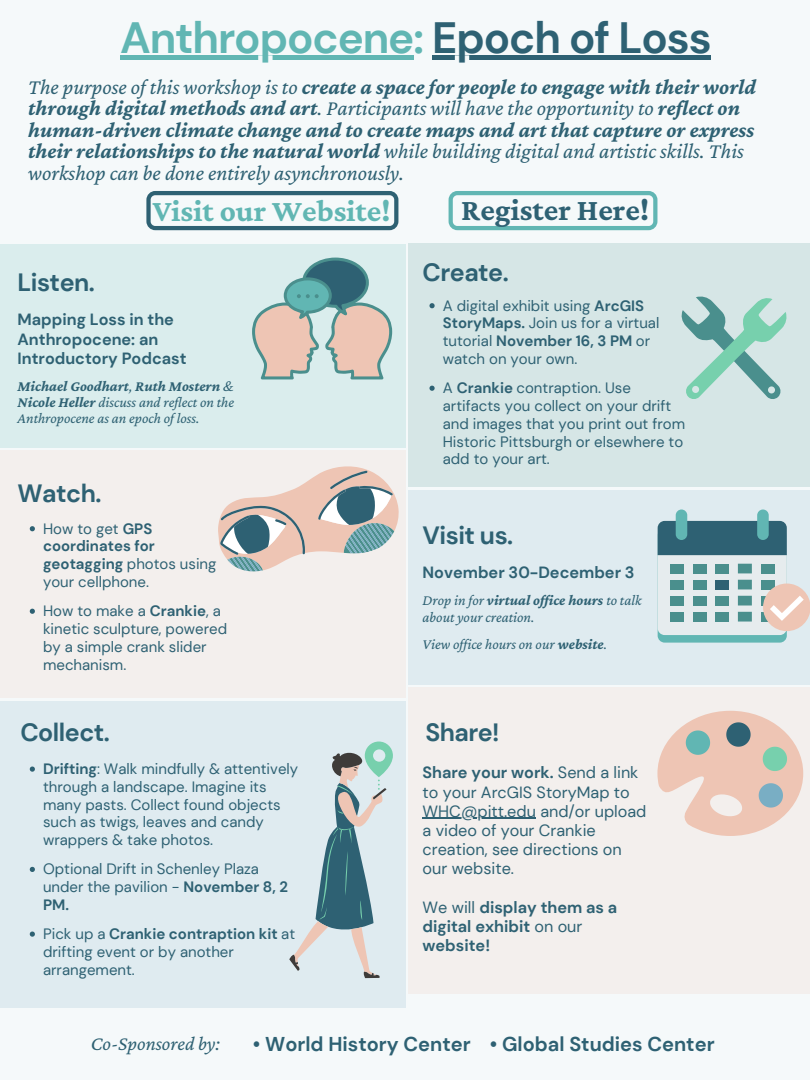
<style>
.page{position:relative;width:810px;height:1080px;background:#f5f9fa}
.page>*{position:absolute;margin:0;border:0;box-sizing:border-box;transform-origin:0 0}
.t1{font:700 43.75px "DM Sans";letter-spacing:-.025em;color:#61b6b3}
.t2{font:700 31.25px "Crimson Pro";color:#61b6b3}
.t3{font:700 31.25px "Crimson Pro";color:#2e6173}
.t4{font:700 25px "DM Sans";letter-spacing:-.02em;color:#2e6173}
.t5{font:italic 700 21.88px/21.6px "Crimson Pro";color:#2e6173}
.t6{font:700 20px "DM Sans";color:#2e6173}
.t7{font:italic 20px "Crimson Pro";color:#2e6173}
.t8{font:16.25px/19.2px "DM Sans";color:#2e6173}
.t9{font:700 16.25px/19.2px "DM Sans";color:#2e6173}
.t10{font:15px/17.8px "DM Sans";color:#2e6173}
.t11{font:italic 15px/16.4px "Crimson Pro";color:#2e6173;text-align:justify}
.s1{color:#2e6173}
.s2{font-weight:400}
.s3{font-weight:700}
</style>
<div class="page">
<div style="left:0;top:451px;width:405px;height:247px;background:#f3efed"></div>
<svg style="left:30px;top:526px;width:5px;height:5px"></svg>
<svg style="left:30px;top:609px;width:5px;height:5px"></svg>
<div style="left:408px;top:244px;width:402px;height:243px;background:#d6e6e6"></div>
<div style="left:408px;top:490px;width:402px;height:194px;background:#dfebf0"></div>
<div style="left:0;top:701px;width:405px;height:306px;background:#dfebf0"></div>
<div style="left:408px;top:687px;width:402px;height:307px;background:#f3efed"></div>
<div style="left:0;top:244px;width:405px;height:204px;background:#daeded"></div>
<svg style="left:252px;top:258px;width:141px;height:121px"></svg>
<svg style="left:218px;top:451px;width:188px;height:137px"></svg>
<svg style="left:30px;top:767px;width:5px;height:5px"></svg>
<svg style="left:30px;top:867px;width:5px;height:5px"></svg>
<svg style="left:30px;top:932px;width:5px;height:5px"></svg>
<svg style="left:289px;top:742px;width:104px;height:236px"></svg>
<svg style="left:429px;top:303px;width:6px;height:5px"></svg>
<svg style="left:429px;top:386px;width:6px;height:5px"></svg>
<svg style="left:681px;top:296px;width:106px;height:103px"></svg>
<div style="left:658px;top:528px;width:129px;height:115px;background:#61b6b3;border-radius:7px"></div>
<div style="left:658px;top:521px;width:129px;height:114px;background:#e6ecee;border-radius:7px"></div>
<div style="left:658px;top:521px;width:129px;height:34px;background:#2e6173"></div>
<div style="left:670px;top:564px;width:14px;height:9px;background:#4a8f8d"></div>
<div style="left:693px;top:564px;width:14px;height:9px;background:#4a8f8d"></div>
<div style="left:715px;top:564px;width:14px;height:9px;background:#4a8f8d"></div>
<div style="left:738px;top:564px;width:14px;height:9px;background:#4a8f8d"></div>
<div style="left:761px;top:564px;width:14px;height:9px;background:#4a8f8d"></div>
<div style="left:670px;top:580px;width:14px;height:9px;background:#4a8f8d"></div>
<div style="left:693px;top:580px;width:14px;height:9px;background:#4a8f8d"></div>
<div style="left:715px;top:580px;width:14px;height:9px;background:#2e6173"></div>
<div style="left:738px;top:580px;width:14px;height:9px;background:#4a8f8d"></div>
<div style="left:761px;top:580px;width:14px;height:9px;background:#4a8f8d"></div>
<div style="left:670px;top:596px;width:14px;height:10px;background:#4a8f8d"></div>
<div style="left:693px;top:596px;width:14px;height:10px;background:#4a8f8d"></div>
<div style="left:715px;top:596px;width:14px;height:10px;background:#4a8f8d"></div>
<div style="left:738px;top:596px;width:14px;height:10px;background:#4a8f8d"></div>
<div style="left:761px;top:596px;width:14px;height:10px;background:#4a8f8d"></div>
<div style="left:670px;top:612px;width:14px;height:10px;background:#4a8f8d"></div>
<div style="left:693px;top:612px;width:14px;height:10px;background:#4a8f8d"></div>
<div style="left:715px;top:612px;width:14px;height:10px;background:#4a8f8d"></div>
<div style="left:738px;top:612px;width:14px;height:10px;background:#4a8f8d"></div>
<div style="left:761px;top:612px;width:14px;height:10px;background:#4a8f8d"></div>
<div style="left:676px;top:510px;width:11px;height:30px;background:#61b6b3;border-radius:6px"></div>
<div style="left:757px;top:510px;width:12px;height:30px;background:#61b6b3;border-radius:6px"></div>
<svg style="left:763px;top:584px;width:47px;height:47px"></svg>
<svg style="left:657px;top:711px;width:146px;height:125px"></svg>
<svg style="left:146px;top:191px;width:252px;height:39px"></svg>
<svg style="left:449px;top:191px;width:208px;height:39px"></svg>
<hr style="left:120px;top:56px;width:293px;height:4px;background:#61b6b3">
<hr style="left:432px;top:56px;width:279px;height:4px;background:#2e6173">
<hr style="left:423px;top:818px;width:113px;height:1px;background:#2e6173">
<h1 class="t1" style="left:120px;top:10px;width:593px">Anthropocene: <span class="s1">Epoch of Loss</span></h1>
<p class="t5" style="left:28px;top:75px;width:729px"><span class="s2">The purpose of this workshop is to</span> create a space for people to engage with their world through digital methods and art<span class="s2">. Participants will have the opportunity to</span> reflect on human-driven climate change and to create maps and art that capture or express their relationships to the natural world <span class="s2">while building digital and artistic skills. This workshop can be done entirely asynchronously.</span></p>
<h2 class="t2" style="left:153px;top:193px;width:239px">Visit our Website!</h2>
<h2 class="t3" style="left:461px;top:192px;width:189px">Register Here!</h2>
<h3 class="t4" style="left:18px;top:266px;width:79px">Listen.</h3>
<p class="t9" style="left:18px;top:310px;width:170px">Mapping Loss in the<br>Anthropocene: an<br>Introductory Podcast</p>
<p class="t11" style="left:18px;top:377px;width:218px"><span class="s3">Michael Goodhart</span>, <span class="s3">Ruth Mostern</span> &amp; <span class="s3">Nicole Heller</span> discuss and reflect on the Anthropocene as an epoch of loss.</p>
<h3 class="t4" style="left:18px;top:477px;width:85px">Watch.</h3>
<p class="t10" style="left:43px;top:520px;width:175px">How to get <span class="s3">GPS coordinates for geotagging</span> photos using your cellphone.</p>
<p class="t10" style="left:43px;top:602px;width:186px">How to make a <span class="s3">Crankie</span>, a kinetic sculpture, powered by a simple crank slider mechanism.</p>
<h3 class="t4" style="left:20px;top:716px;width:91px">Collect.</h3>
<p class="t10" style="left:43px;top:760px;width:257px"><span class="s3">Drifting</span>: Walk mindfully &amp; attentively through a landscape. Imagine its many pasts. Collect found objects such as twigs, leaves and candy wrappers &amp; take photos.</p>
<p class="t10" style="left:43px;top:860px;width:246px">Optional Drift in Schenley Plaza under the pavilion - <span class="s3">November 8, 2<br>PM.</span></p>
<p class="t10" style="left:43px;top:925px;width:254px">Pick up a <span class="s3">Crankie contraption kit</span> at drifting event or by another arrangement.</p>
<h3 class="t4" style="left:423px;top:256px;width:88px">Create.</h3>
<p class="t10" style="left:443px;top:297px;width:218px">A digital exhibit using <span class="s3">ArcGIS<br>StoryMaps.</span> Join us for a virtual tutorial <span class="s3">November 16, 3 PM</span> or watch on your own.</p>
<p class="t10" style="left:443px;top:379px;width:244px">A <span class="s3">Crankie</span> contraption. Use artifacts you collect on your drift and images that you print out from<br>Historic Pittsburgh or elsewhere to add to your art.</p>
<h3 class="t4" style="left:423px;top:519px;width:92px">Visit us.</h3>
<p class="t9" style="left:423px;top:563px;width:214px">November 30-December 3</p>
<p class="t11" style="left:423px;top:592px;width:221px">Drop in for <span class="s3">virtual office hours</span> to talk about your creation.</p>
<p class="t11" style="left:423px;top:636px;width:186px">View office hours on our <span class="s3">website</span>.</p>
<h3 class="t4" style="left:425px;top:716px;width:76px">Share!</h3>
<p class="t8" style="left:423px;top:763px;width:225px"><span class="s3">Share your work.</span> Send a link to your ArcGIS StoryMap to<br>WHC@pitt.edu and/or upload a video of your Crankie creation, see directions on our website.</p>
<p class="t9" style="left:423px;top:898px;width:196px"><span class="s2">We will</span> display them as a digital exhibit <span class="s2">on our </span>website!</p>
<h3 class="t7" style="left:91px;top:1032px;width:131px">Co-Sponsored by:</h3>
<h3 class="t6" style="left:253px;top:1031px;width:463px">• World History Center • Global Studies Center</h3>
</div>
